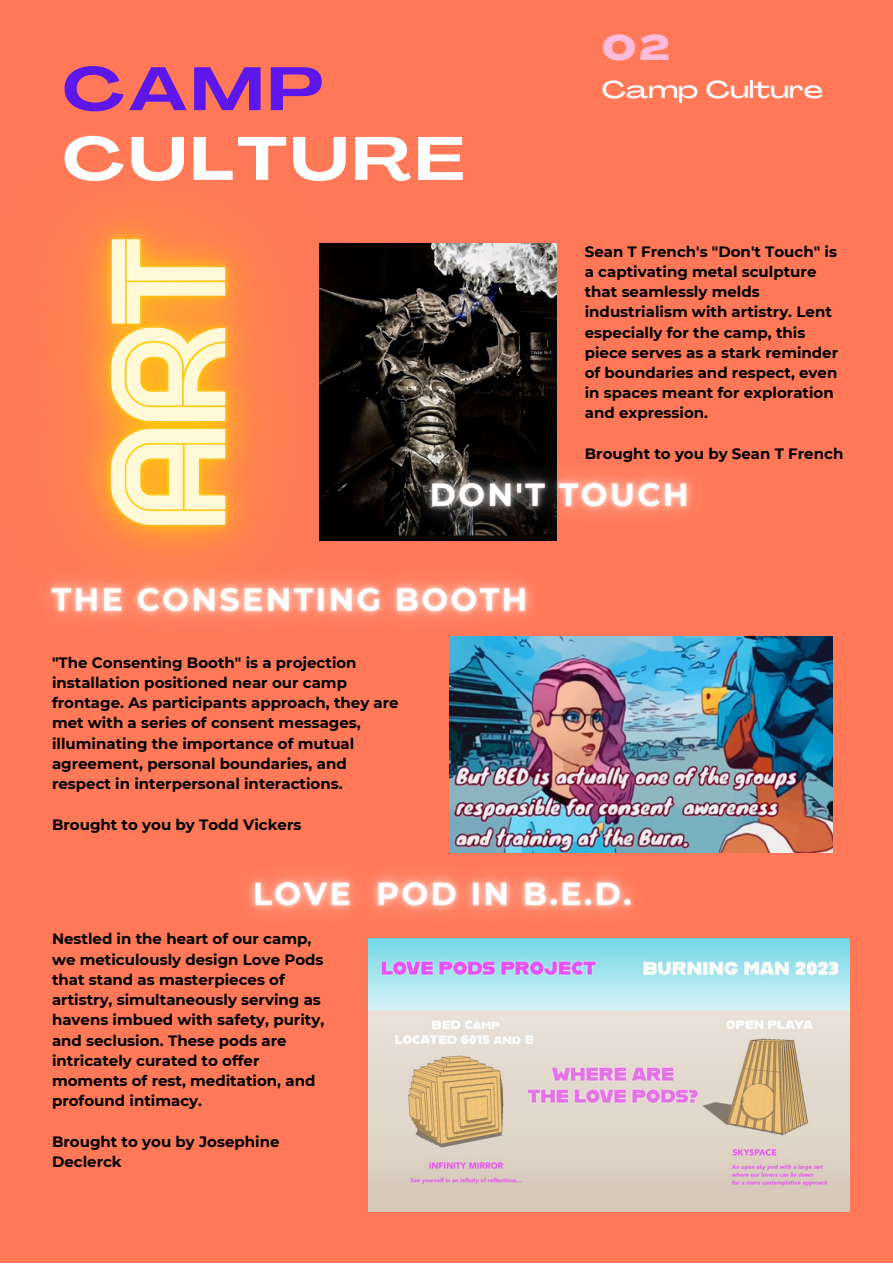
<style>
.page{position:relative;width:893px;height:1264px;background:#fff}
.page>*{position:absolute;margin:0;border:0;box-sizing:border-box;transform-origin:0 0}
.t1{font:700 60.3px "Agrandir Grand";letter-spacing:.07em;color:#fff}
.t2{font:700 60.3px "Agrandir Grand";color:#5e17eb}
.t3{font:800 34.95px "Agrandir Grand";color:#ffbbda}
.t4{font:500 24.15px "Agrandir Grand";letter-spacing:.01em;color:#fff}
.t5{font:700 15px/20.2px "Montserrat";color:#000}
</style>
<div class="page">
<div style="left:0;top:0;width:892px;height:1262px;background:#ff7958"></div>
<img style="left:369px;top:938px;width:480px;height:273px">
<img style="left:458px;top:243px;width:98px;height:190px">
<img style="left:449px;top:636px;width:383px;height:216px">
<img style="left:248px;top:833px;width:428px;height:123px">
<img style="left:458px;top:433px;width:236px;height:105px">
<img style="left:458px;top:538px;width:114px;height:124px">
<img style="left:47px;top:218px;width:411px;height:509px">
<p class="t2" style="left:62px;top:65px;width:262px">CAMP</p>
<p class="t1" style="left:62px;top:135px;width:403px">CULTURE</p>
<p class="t5" style="left:52px;top:652px;width:348px">"The Consenting Booth" is a projection installation positioned near our camp frontage. As participants approach, they are met with a series of consent messages, illuminating the importance of mutual agreement, personal boundaries, and respect in interpersonal interactions.</p>
<p class="t5" style="left:52px;top:814px;width:251px">Brought to you by Todd Vickers</p>
<p class="t5" style="left:52px;top:928px;width:274px">Nestled in the heart of our camp, we meticulously design Love Pods that stand as masterpieces of artistry, simultaneously serving as havens imbued with safety, purity, and seclusion. These pods are intricately curated to offer moments of rest, meditation, and profound intimacy.</p>
<p class="t5" style="left:52px;top:1131px;width:229px">Brought to you by Josephine<br>Declerck</p>
<p class="t3" style="left:602px;top:33px;width:69px">02</p>
<p class="t4" style="left:602px;top:80px;width:223px">Camp Culture</p>
<p class="t5" style="left:584px;top:241px;width:255px">Sean T French's "Don't Touch" is a captivating metal sculpture that seamlessly melds industrialism with artistry. Lent especially for the camp, this piece serves as a stark reminder of boundaries and respect, even in spaces meant for exploration and expression.</p>
<p class="t5" style="left:584px;top:443px;width:260px">Brought to you by Sean T French</p>
</div>
